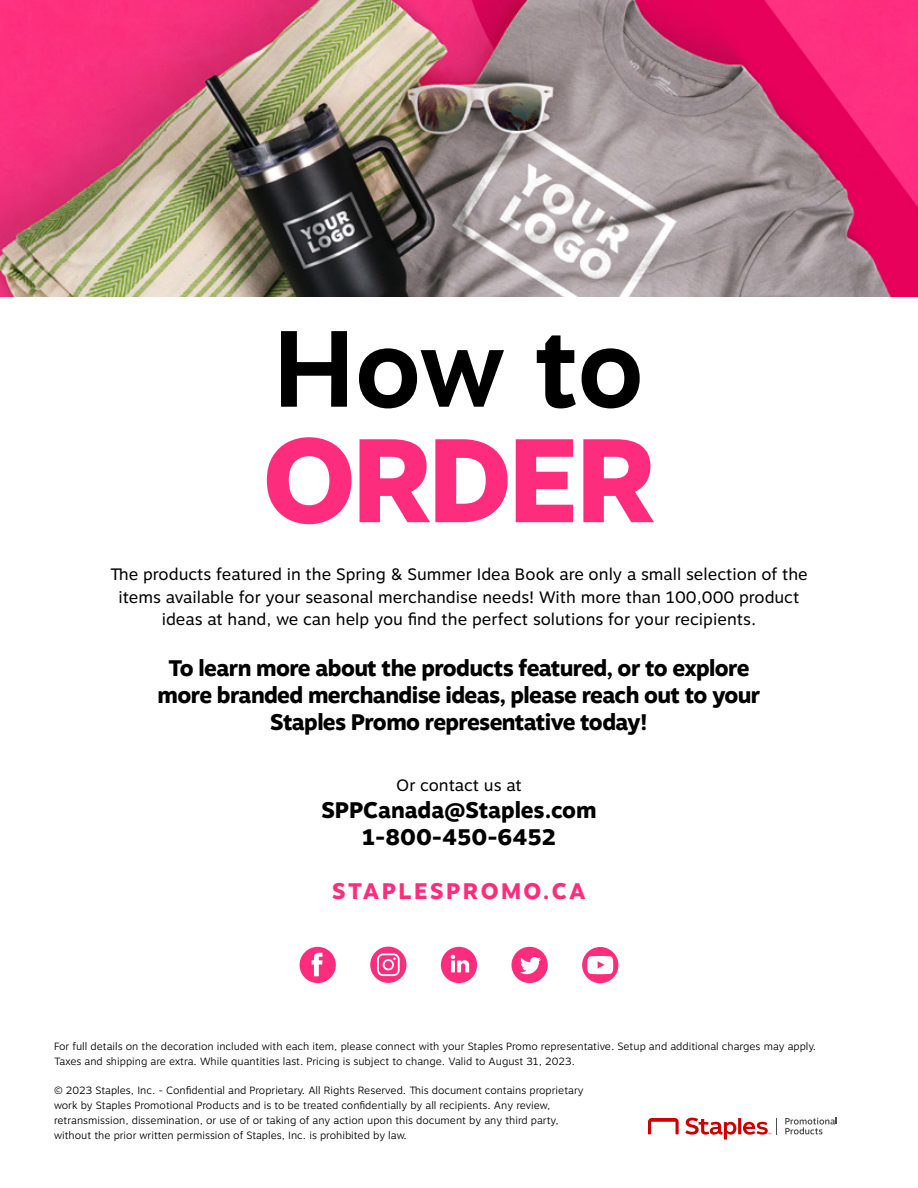
<style>
.page{position:relative;width:918px;height:1188px;background:#fff}
.page>*{position:absolute;margin:0;border:0;box-sizing:border-box;transform-origin:0 0}
.t1{font:800 118.5px "Motiva Sans";letter-spacing:-.04em;color:#fe2c7c}
.t2{font:700 108px "Motiva Sans";color:#000}
.t3{font:800 22.5px/27px "Motiva Sans";letter-spacing:-.025em;color:#000;text-align:center}
.t4{font:800 22.5px/27px "Motiva Sans";color:#000;text-align:center}
.t5{font:800 22.5px "Motiva Sans";letter-spacing:.11em;color:#fe2c7c}
.t6{font:16.5px/22.5px "Motiva Sans";color:#000;text-align:center}
.t7{font:300 10.5px/15px "Motiva Sans";color:#000}
</style>
<div class="page">
<img style="left:0;top:0;width:918px;height:297px">
<svg style="left:648px;top:1118px;width:31px;height:16px"></svg>
<svg style="left:685px;top:1118px;width:51px;height:21px"></svg>
<hr style="left:738px;top:1118px;width:3px;height:16px;background:#c00">
<svg style="left:785px;top:1118px;width:52px;height:16px"></svg>
<svg style="left:743px;top:1118px;width:34px;height:17px"></svg>
<svg style="left:441px;top:947px;width:36px;height:36px"></svg>
<svg style="left:300px;top:947px;width:36px;height:36px"></svg>
<svg style="left:512px;top:947px;width:36px;height:36px"></svg>
<svg style="left:370px;top:947px;width:37px;height:36px"></svg>
<svg style="left:582px;top:947px;width:36px;height:36px"></svg>
<h2 class="t2" style="left:274px;top:289px;width:372px">How to</h2>
<h1 class="t1" style="left:262px;top:393px;width:395px">ORDER</h1>
<p class="t6" style="left:110px;top:563px;width:699px">The products featured in the Spring &amp; Summer Idea Book are only a small selection of the items available for your seasonal merchandise needs! With more than 100,000 product ideas at hand, we can help you find the perfect solutions for your recipients.</p>
<h3 class="t3" style="left:158px;top:654px;width:604px">To learn more about the products featured, or to explore more branded merchandise ideas, please reach out to your<br>Staples Promo representative today!</h3>
<h3 class="t6" style="left:396px;top:774px;width:127px">Or contact us at</h3>
<h3 class="t4" style="left:321px;top:796px;width:277px">SPPCanada@Staples.com<br>1-800-450-6452</h3>
<h3 class="t5" style="left:332px;top:874px;width:255px">STAPLESPROMO.CA</h3>
<p class="t7" style="left:54px;top:1039px;width:764px">For full details on the decoration included with each item, please connect with your Staples Promo representative. Setup and additional charges may apply.<br>Taxes and shipping are extra. While quantities last. Pricing is subject to change. Valid to August 31, 2023.</p>
<p class="t7" style="left:54px;top:1083px;width:531px">© 2023 Staples, Inc. - Confidential and Proprietary. All Rights Reserved. This document contains proprietary work by Staples Promotional Products and is to be treated confidentially by all recipients. Any review, retransmission, dissemination, or use of or taking of any action upon this document by any third party, without the prior written permission of Staples, Inc. is prohibited by law.</p>
</div>
